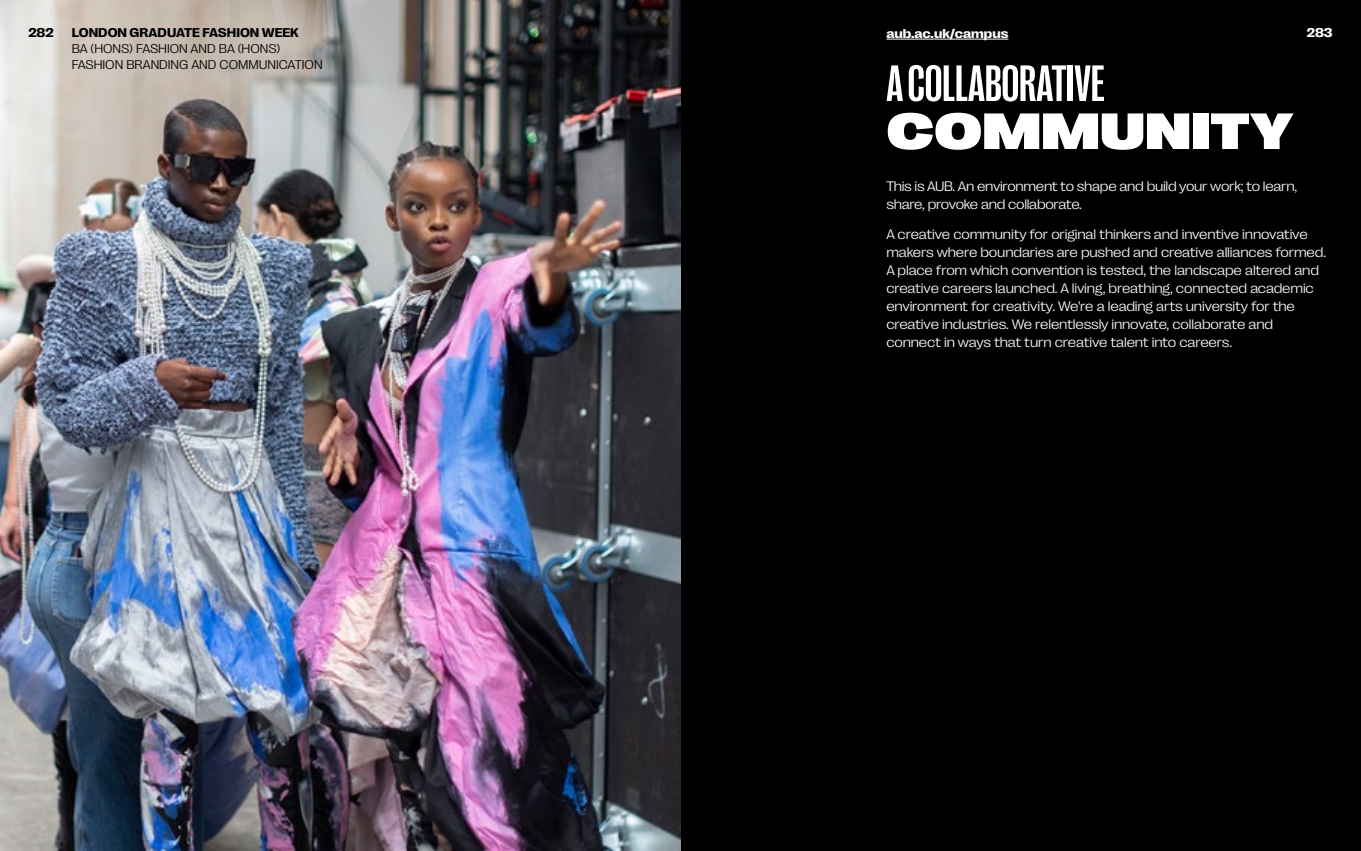
<style>
.page{position:relative;width:1361px;height:851px;background:#fff}
.page>*{position:absolute;margin:0;border:0;box-sizing:border-box;transform-origin:0 0}
.t1{font:700 52px "PP Right Grotesk Tight";color:#fff}
.t2{font:900 52px "PP Right Grotesk Spatial";color:#fff}
.t3{font:300 expanded 14px/18px "PP Right Grotesk";letter-spacing:-.01em;color:#fff}
.t4{font:300 expanded 13px/16px "PP Right Grotesk";color:#000}
.t5{font:700 expanded 13px "PP Right Grotesk";color:#000}
.t6{font:700 expanded 13px "PP Right Grotesk";color:#fff}
</style>
<div class="page">
<div style="left:0;top:0;width:1361px;height:850px;background:#000"></div>
<img style="left:0;top:0;width:680px;height:850px">
<svg style="left:200px;top:0;width:136px;height:117px;background:#b6b0a9"></svg>
<hr style="left:886px;top:39px;width:122px;height:1px;background:#fff">
<p class="t5" style="left:28px;top:26px;width:27px">282</p>
<p class="t6" style="left:886px;top:26px;width:124px">aub.ac.uk/campus</p>
<p class="t6" style="left:1306px;top:26px;width:27px">283</p>
<p class="t5" style="left:72px;top:26px;width:229px">LONDON GRADUATE FASHION WEEK</p>
<p class="t4" style="left:72px;top:41px;width:252px">BA (HONS) FASHION AND BA (HONS)<br>FASHION BRANDING AND COMMUNICATION</p>
<h1 class="t1" style="left:886px;top:57px;width:220px">A COLLABORATIVE</h1>
<h1 class="t2" style="left:886px;top:102px;width:409px">COMMUNITY</h1>
<p class="t3" style="left:886px;top:177px;width:412px">This is AUB. An environment to shape and build your work; to learn, share, provoke and collaborate.</p>
<p class="t3" style="left:886px;top:225px;width:441px">A creative community for original thinkers and inventive innovative makers where boundaries are pushed and creative alliances formed.<br>A place from which convention is tested, the landscape altered and creative careers launched. A living, breathing, connected academic environment for creativity. We're a leading arts university for the creative industries. We relentlessly innovate, collaborate and connect in ways that turn creative talent into careers.</p>
</div>
